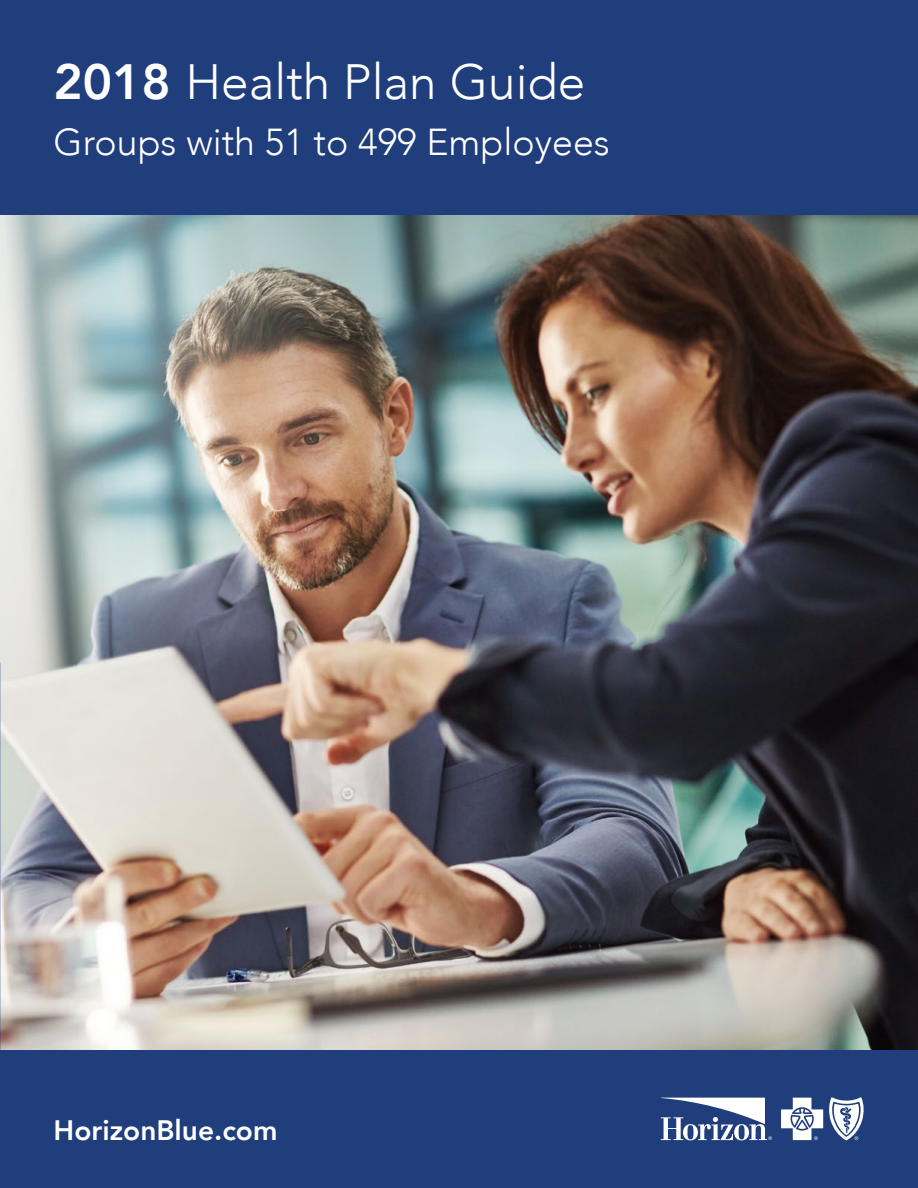
<style>
.page{position:relative;width:918px;height:1188px;background:#fff}
.page>*{position:absolute;margin:0;border:0;box-sizing:border-box;transform-origin:0 0}
.t1{font:300 49.5px "Avenir";color:#fff}
.t2{font:300 37.5px "Avenir";color:#fff}
.t3{font:800 28.05px "Avenir";color:#fff}
.s1{font-weight:800}
</style>
<div class="page">
<img style="left:0;top:215px;width:918px;height:835px">
<div style="left:0;top:1050px;width:918px;height:138px;background:#203d7c"></div>
<div style="left:0;top:0;width:918px;height:215px;background:#203d7c"></div>
<svg style="left:661px;top:1098px;width:111px;height:42px"></svg>
<svg style="left:781px;top:1097px;width:83px;height:43px"></svg>
<h1 class="t1" style="left:54px;top:53px;width:533px"><span class="s1">2018</span> Health Plan Guide</h1>
<p class="t2" style="left:54px;top:119px;width:558px">Groups with 51 to 499 Employees</p>
<p class="t3" style="left:54px;top:1108px;width:225px">HorizonBlue.com</p>
</div>
